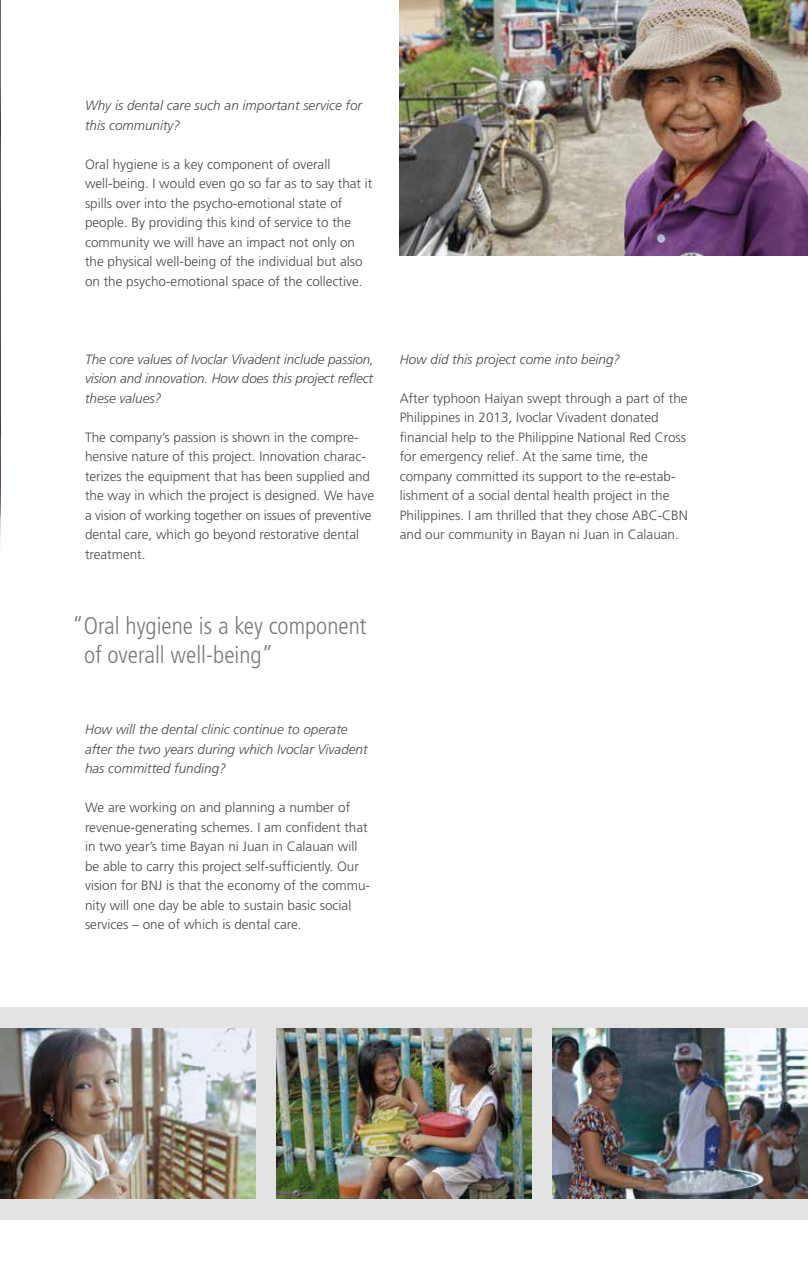
<style>
.page{position:relative;width:808px;height:1263px;background:#fff}
.page>*{position:absolute;margin:0;border:0;box-sizing:border-box;transform-origin:0 0}
.t1{font:300 condensed 24px/28.5px "Frutiger";color:#7c7b7b}
.t2{font:300 13.5px/19.5px "Frutiger";color:#4a4a49}
.t3{font:italic 300 13.5px/19.5px "Frutiger";color:#4a4a49}
</style>
<div class="page">
<img style="left:0;top:0;width:1px;height:608px">
<div style="left:0;top:1007px;width:808px;height:212px;background:#e3e3e3"></div>
<img style="left:553px;top:1028px;width:255px;height:170px">
<img style="left:0;top:1028px;width:255px;height:170px">
<img style="left:276px;top:1028px;width:255px;height:170px">
<img style="left:400px;top:0;width:408px;height:255px">
<p class="t3" style="left:85px;top:96px;width:278px">Why is dental care such an important service for this community?</p>
<p class="t2" style="left:85px;top:154px;width:289px">Oral hygiene is a key component of overall well-being. I would even go so far as to say that it spills over into the psycho-emotional state of people. By providing this kind of service to the community we will have an impact not only on the physical well-being of the individual but also on the psycho-emotional space of the collective.</p>
<p class="t3" style="left:85px;top:349px;width:290px;text-align:justify">The core values of Ivoclar Vivadent include passion, vision and innovation. How does this project reflect these values?</p>
<p class="t2" style="left:85px;top:427px;width:291px">The company’s passion is shown in the compre&shy;hensive nature of this project. Innovation charac&shy;terizes the equipment that has been supplied and the way in which the project is designed. We have a vision of working together on issues of preventive dental care, which go beyond restorative dental treatment.</p>
<h1 class="t1" style="left:84px;top:612px;width:284px;text-indent:-12px">“Oral hygiene is a key component of overall well-being”</h1>
<p class="t3" style="left:85px;top:720px;width:284px">How will the dental clinic continue to operate after the two years during which Ivoclar Vivadent has committed funding?</p>
<p class="t2" style="left:85px;top:798px;width:287px">We are working on and planning a number of revenue-generating schemes. I am confident that in two year’s time Bayan ni Juan in Calauan will be able to carry this project self-sufficiently. Our vision for BNJ is that the economy of the commu&shy;nity will one day be able to sustain basic social services – one of which is dental care.</p>
<p class="t3" style="left:400px;top:349px;width:222px">How did this project come into being?</p>
<p class="t2" style="left:400px;top:388px;width:290px">After typhoon Haiyan swept through a part of the Philippines in 2013, Ivoclar Vivadent donated financial help to the Philippine National Red Cross for emergency relief. At the same time, the company committed its support to the re-estab&shy;lishment of a social dental health project in the Philippines. I am thrilled that they chose ABC-CBN and our community in Bayan ni Juan in Calauan.</p>
</div>
